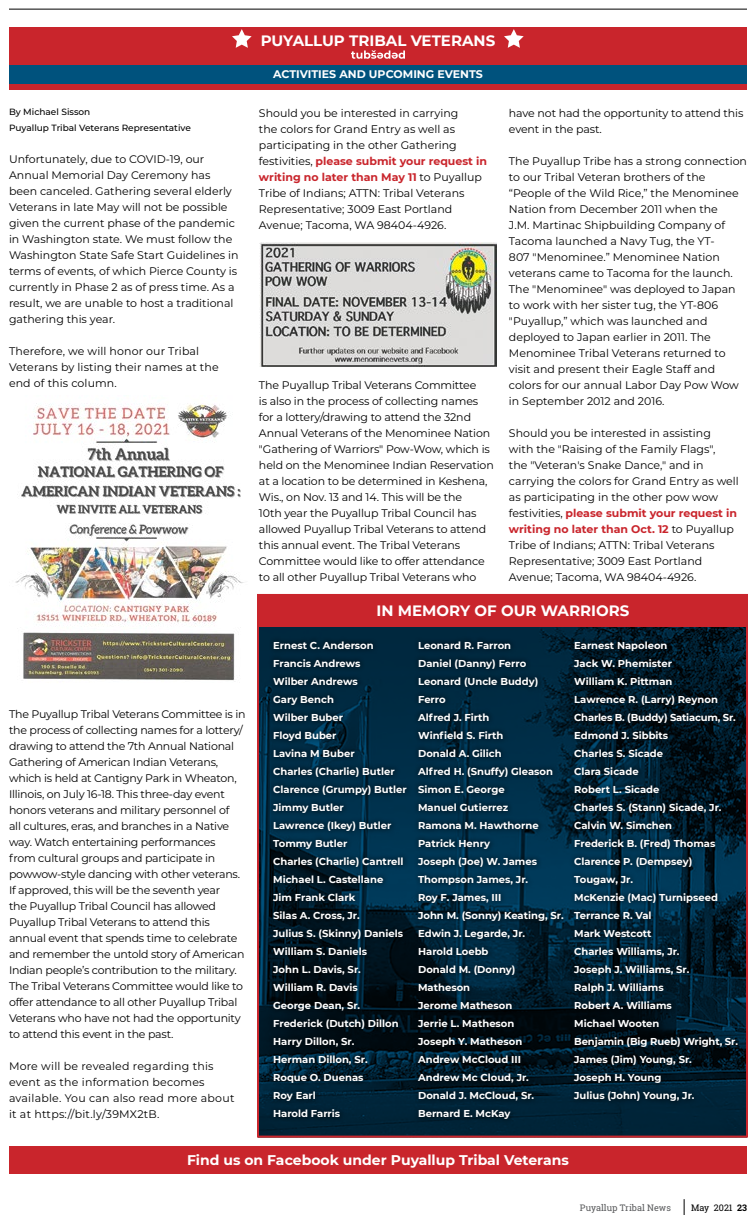
<style>
.page{position:relative;width:756px;height:1224px;background:#fff}
.page>*{position:absolute;margin:0;border:0;box-sizing:border-box;transform-origin:0 0}
.t1{font:700 15px "Montserrat";color:#fff}
.t2{font:700 14px "Montserrat";color:#fff}
.t3{font:11px/16px "Montserrat";letter-spacing:-.01em;color:#000}
.t4{font:11px/16px "Montserrat";letter-spacing:.02em;color:#000}
.t5{font:11px/16px "Montserrat";letter-spacing:.01em;color:#000}
.t6{font:700 11px "Montserrat";color:#fff}
.t7{font:700 10px/18px "Montserrat";color:#fff}
.t8{font:500 9px/16px "Montserrat";color:#000}
.t9{font:9px "Roboto Slab";color:#58595b}
.t10{font:9px "Roboto Slab";color:#000}
.s1{font-weight:700;color:#c9252c}
.s2{font-weight:700}
</style>
<div class="page">
<svg style="left:684px;top:1199px;width:1px;height:16px"></svg>
<svg style="left:260px;top:627px;width:485px;height:508px;background:#002439"></svg>
<hr style="left:9px;top:9px;width:738px;height:1px;background:#000">
<div style="left:9px;top:27px;width:738px;height:63px;background:#c9252c"></div>
<div style="left:9px;top:65px;width:738px;height:19px;background:#00527d"></div>
<svg style="left:351px;top:50px;width:54px;height:9px"></svg>
<svg style="left:232px;top:29px;width:20px;height:19px"></svg>
<svg style="left:504px;top:29px;width:20px;height:19px"></svg>
<div style="left:9px;top:1146px;width:738px;height:27px;background:#c9252c"></div>
<img style="left:15px;top:403px;width:229px;height:278px">
<img style="left:259px;top:242px;width:238px;height:124px">
<div style="left:268px;top:636px;width:144px;height:486px;background:#000;opacity:.75"></div>
<div style="left:413px;top:636px;width:156px;height:488px;background:#000;opacity:.75"></div>
<div style="left:569px;top:636px;width:174px;height:470px;background:#000;opacity:.75"></div>
<div style="left:258px;top:595px;width:489px;height:32px;background:#c9252c"></div>
<h1 class="t1" style="left:261px;top:30px;width:236px">PUYALLUP TRIBAL VETERANS</h1>
<p class="t8" style="left:9px;top:103px;width:183px">By Michael Sisson<br>Puyallup Tribal Veterans Representative</p>
<p class="t3" style="left:9px;top:150px;width:231px">Unfortunately, due to COVID-19, our Annual Memorial Day Ceremony has been canceled. Gathering several elderly Veterans in late May will not be possible given the current phase of the pandemic in Washington state. We must follow the Washington State Safe Start Guidelines in terms of events, of which Pierce County is currently in Phase 2 as of press time. As a result, we are unable to host a traditional gathering this year.</p>
<p class="t5" style="left:9px;top:342px;width:211px">Therefore, we will honor our Tribal<br>Veterans by listing their names at the end of this column.</p>
<p class="t3" style="left:9px;top:705px;width:238px">The Puyallup Tribal Veterans Committee is in the process of collecting names for a lottery/ drawing to attend the 7th Annual National Gathering of American Indian Veterans, which is held at Cantigny Park in Wheaton, Illinois, on July 16-18. This three-day event honors veterans and military personnel of<br>all cultures, eras, and branches in a Native way. Watch entertaining performances<br>from cultural groups and participate in powwow-style dancing with other veterans.<br>If approved, this will be the seventh year<br>the Puyallup Tribal Council has allowed Puyallup Tribal Veterans to attend this annual event that spends time to celebrate and remember the untold story of American Indian people’s contribution to the military.<br>The Tribal Veterans Committee would like to offer attendance to all other Puyallup Tribal Veterans who have not had the opportunity to attend this event in the past.</p>
<p class="t4" style="left:9px;top:1057px;width:227px">More will be revealed regarding this event as the information becomes available. You can also read more about it at https://bit.ly/39MX2tB.</p>
<p class="t6" style="left:273px;top:67px;width:211px">ACTIVITIES AND UPCOMING EVENTS</p>
<p class="t3" style="left:259px;top:104px;width:230px">Should you be interested in carrying<br>the colors for Grand Entry as well as participating in the other Gathering festivities, <span class="s1">please submit your request in writing no later than May 11</span> to Puyallup Tribe of Indians; ATTN: Tribal Veterans Representative; 3009 East Portland Avenue; Tacoma, WA 98404-4926.</p>
<p class="t3" style="left:259px;top:377px;width:236px">The Puyallup Tribal Veterans Committee<br>is also in the process of collecting names for a lottery/drawing to attend the 32nd Annual Veterans of the Menominee Nation "Gathering of Warriors" Pow-Wow, which is held on the Menominee Indian Reservation at a location to be determined in Keshena, Wis., on Nov. 13 and 14. This will be the<br>10th year the Puyallup Tribal Council has allowed Puyallup Tribal Veterans to attend this annual event. The Tribal Veterans Committee would like to offer attendance to all other Puyallup Tribal Veterans who</p>
<p class="t3" style="left:509px;top:104px;width:236px">have not had the opportunity to attend this event in the past.</p>
<p class="t3" style="left:509px;top:152px;width:240px">The Puyallup Tribe has a strong connection to our Tribal Veteran brothers of the “People of the Wild Rice,” the Menominee Nation from December 2011 when the<br>J.M. Martinac Shipbuilding Company of Tacoma launched a Navy Tug, the YT-<br>807 "Menominee.” Menominee Nation veterans came to Tacoma for the launch.<br>The "Menominee" was deployed to Japan to work with her sister tug, the YT-806 "Puyallup,” which was launched and deployed to Japan earlier in 2011. The Menominee Tribal Veterans returned to visit and present their Eagle Staff and colors for our annual Labor Day Pow Wow in September 2012 and 2016.</p>
<p class="t3" style="left:509px;top:424px;width:231px">Should you be interested in assisting<br>with the "Raising of the Family Flags",<br>the "Veteran's Snake Dance," and in carrying the colors for Grand Entry as well as participating in the other pow wow festivities, <span class="s1">please submit your request in writing no later than Oct. 12</span> to Puyallup Tribe of Indians; ATTN: Tribal Veterans Representative; 3009 East Portland Avenue; Tacoma, WA 98404-4926.</p>
<h1 class="t1" style="left:377px;top:600px;width:254px">IN MEMORY OF OUR WARRIORS</h1>
<p class="t7" style="left:273px;top:636px;width:135px">Ernest C. Anderson<br>Francis Andrews<br>Wilber Andrews<br>Gary Bench<br>Wilber Buber<br>Floyd Buber<br>Lavina M Buber<br>Charles (Charlie) Butler<br>Clarence (Grumpy) Butler<br>Jimmy Butler<br>Lawrence (Ikey) Butler<br>Tommy Butler<br>Charles (Charlie) Cantrell<br>Michael L. Castellane<br>Jim Frank Clark<br>Silas A. Cross, Jr.<br>Julius S. (Skinny) Daniels<br>William S. Daniels<br>John L. Davis, Sr.<br>William R. Davis<br>George Dean, Sr.<br>Frederick (Dutch) Dillon<br>Harry Dillon, Sr.<br>Herman Dillon, Sr.<br>Roque O. Duenas<br>Roy Earl<br>Harold Farris</p>
<p class="t7" style="left:418px;top:636px;width:147px">Leonard R. Farron<br>Daniel (Danny) Ferro<br>Leonard (Uncle Buddy)<br>Ferro<br>Alfred J. Firth<br>Winfield S. Firth<br>Donald A. Gilich<br>Alfred H. (Snuffy) Gleason<br>Simon E. George<br>Manuel Gutierrez<br>Ramona M. Hawthorne<br>Patrick Henry<br>Joseph (Joe) W. James<br>Thompson James, Jr.<br>Roy F. James, III<br>John M. (Sonny) Keating, Sr.<br>Edwin J. Legarde, Jr.<br>Harold Loebb<br>Donald M. (Donny)<br>Matheson<br>Jerome Matheson<br>Jerrie L. Matheson<br>Joseph Y. Matheson<br>Andrew McCloud III<br>Andrew Mc Cloud, Jr.<br>Donald J. McCloud, Sr.<br>Bernard E. McKay</p>
<p class="t7" style="left:574px;top:636px;width:165px">Earnest Napoleon<br>Jack W. Phemister<br>William K. Pittman<br>Lawrence R. (Larry) Reynon<br>Charles B. (Buddy) Satiacum, Sr.<br>Edmond J. Sibbits<br>Charles S. Sicade<br>Clara Sicade<br>Robert L. Sicade<br>Charles S. (Stann) Sicade, Jr.<br>Calvin W. Simchen<br>Frederick B. (Fred) Thomas<br>Clarence P. (Dempsey)<br>Tougaw, Jr.<br>McKenzie (Mac) Turnipseed<br>Terrance R. Val<br>Mark Westcott<br>Charles Williams, Jr.<br>Joseph J. Williams, Sr.<br>Ralph J. Williams<br>Robert A. Williams<br>Michael Wooten<br>Benjamin (Big Rueb) Wright, Sr.<br>James (Jim) Young, Sr.<br>Joseph H. Young<br>Julius (John) Young, Jr.</p>
<p class="t2" style="left:187px;top:1150px;width:383px">Find us on Facebook under Puyallup Tribal Veterans</p>
<p class="t9" style="left:580px;top:1202px;width:92px">Puyallup Tribal News</p>
<p class="t10" style="left:691px;top:1202px;width:57px">May 2021 <span class="s2">23</span></p>
</div>
